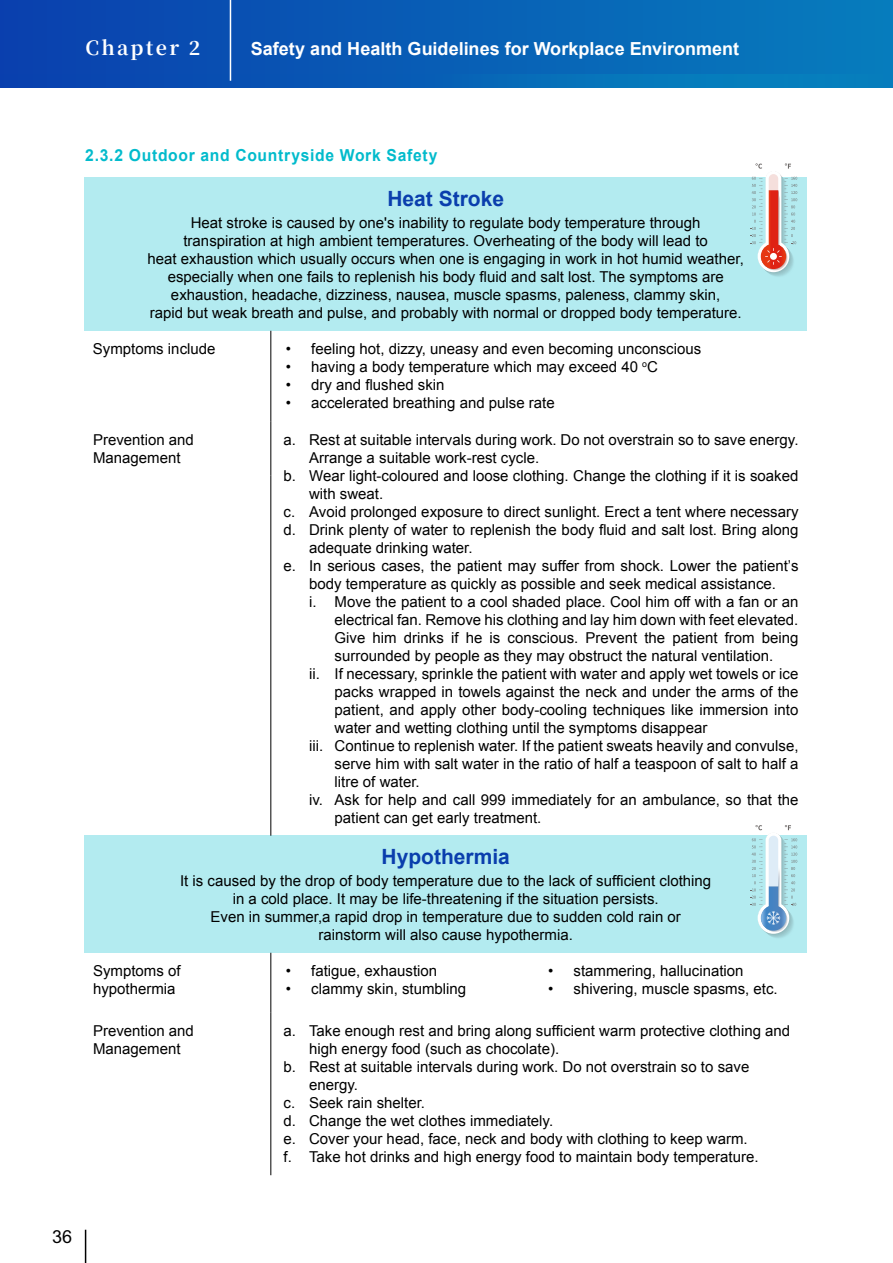
<style>
.page{position:relative;width:893px;height:1263px;background:#fff}
.page>*{position:absolute;margin:0;border:0;box-sizing:border-box;transform-origin:0 0}
.t1{font:700 21px "Arial";color:#0a3ead}
.t2{font:700 19.5px "Source Han Serif TC";letter-spacing:.12em;color:#fff}
.t3{font:700 18px "Arial";color:#fff}
.t4{font:700 18px "M Hei HK";color:#000}
.t5{font:700 16.5px "Arial";letter-spacing:.045em;color:#02bbcc;scale:.95 1}
.t6{font:15px/18px "Arial";color:#000}
</style>
<div class="page">
<div style="left:0;top:0;width:893px;height:87px;background:linear-gradient(to right,#0a3fae,#067dbd)"></div>
<svg style="left:0;top:74px;width:893px;height:13px;background:#0762b6"></svg>
<hr style="left:230px;top:0;width:1px;height:81px;background:#fff">
<div style="left:84px;top:178px;width:723px;height:153px;background:#b3ebf0"></div>
<div style="left:84px;top:836px;width:723px;height:117px;background:#b3ebf0"></div>
<hr style="left:270px;top:331px;width:1px;height:90px;background:#000">
<hr style="left:270px;top:421px;width:1px;height:55px;background:#000">
<hr style="left:270px;top:476px;width:1px;height:360px;background:#000">
<hr style="left:270px;top:953px;width:1px;height:60px;background:#000">
<hr style="left:270px;top:1013px;width:1px;height:162px;background:#000">
<svg style="left:750px;top:163px;width:47px;height:113px"></svg>
<div style="left:770px;top:253px;width:7px;height:7px;background:#fff;border-radius:50%"></div>
<svg style="left:750px;top:825px;width:47px;height:113px"></svg>
<hr style="left:85px;top:1230px;width:1px;height:33px;background:#000">
<h2 class="t2" style="left:85px;top:37px;width:116px">Chapter 2</h2>
<p class="t3" style="left:251px;top:37px;width:490px">Safety and Health Guidelines for Workplace Environment</p>
<p class="t5" style="left:85px;top:144px;width:372px">2.3.2 Outdoor and Countryside Work Safety</p>
<h1 class="t1" style="left:387px;top:185px;width:118px">Heat Stroke</h1>
<p class="t6" style="left:148px;top:214px;width:598px;text-align:center">Heat stroke is caused by one's inability to regulate body temperature through<br>transpiration at high ambient temperatures. Overheating of the body will lead to<br>heat exhaustion which usually occurs when one is engaging in work in hot humid weather, especially when one fails to replenish his body fluid and salt lost. The symptoms are exhaustion, headache, dizziness, nausea, muscle spasms, paleness, clammy skin,<br>rapid but weak breath and pulse, and probably with normal or dropped body temperature.</p>
<p class="t6" style="left:93px;top:340px;width:124px">Symptoms include</p>
<p class="t6" style="left:286px;top:340px;width:417px">• feeling hot, dizzy, uneasy and even becoming unconscious</p>
<p class="t6" style="left:286px;top:358px;width:374px">• having a body temperature which may exceed 40 <sup>o</sup>C</p>
<p class="t6" style="left:286px;top:376px;width:160px">• dry and flushed skin</p>
<p class="t6" style="left:286px;top:394px;width:270px">• accelerated breathing and pulse rate</p>
<p class="t6" style="left:93px;top:431px;width:102px">Prevention and<br>Management</p>
<p class="t6" style="left:284px;top:431px;width:516px">a. Rest at suitable intervals during work. Do not overstrain so to save energy.</p>
<p class="t6" style="left:309px;top:449px;width:232px">Arrange a suitable work-rest cycle.</p>
<p class="t6" style="left:284px;top:467px;width:516px">b. Wear light-coloured and loose clothing. Change the clothing if it is soaked</p>
<p class="t6" style="left:309px;top:485px;width:76px">with sweat.</p>
<p class="t6" style="left:284px;top:503px;width:516px">c. Avoid prolonged exposure to direct sunlight. Erect a tent where necessary</p>
<p class="t6" style="left:284px;top:521px;width:516px">d. Drink plenty of water to replenish the body fluid and salt lost. Bring along</p>
<p class="t6" style="left:309px;top:539px;width:165px">adequate drinking water.</p>
<p class="t6" style="left:284px;top:557px;width:516px">e. In serious cases, the patient may suffer from shock. Lower the patient’s</p>
<p class="t6" style="left:309px;top:575px;width:468px">body temperature as quickly as possible and seek medical assistance.</p>
<p class="t6" style="left:309px;top:593px;width:491px">i. Move the patient to a cool shaded place. Cool him off with a fan or an</p>
<p class="t6" style="left:335px;top:611px;width:465px">electrical fan. Remove his clothing and lay him down with feet elevated.</p>
<p class="t6" style="left:335px;top:629px;width:465px">Give him drinks if he is conscious. Prevent the patient from being</p>
<p class="t6" style="left:335px;top:647px;width:440px">surrounded by people as they may obstruct the natural ventilation.</p>
<p class="t6" style="left:309px;top:665px;width:491px">ii. If necessary, sprinkle the patient with water and apply wet towels or ice</p>
<p class="t6" style="left:335px;top:683px;width:465px">packs wrapped in towels against the neck and under the arms of the</p>
<p class="t6" style="left:335px;top:701px;width:465px">patient, and apply other body-cooling techniques like immersion into</p>
<p class="t6" style="left:335px;top:719px;width:374px">water and wetting clothing until the symptoms disappear</p>
<p class="t6" style="left:309px;top:737px;width:491px">iii. Continue to replenish water. If the patient sweats heavily and convulse,</p>
<p class="t6" style="left:335px;top:755px;width:465px">serve him with salt water in the ratio of half a teaspoon of salt to half a</p>
<p class="t6" style="left:335px;top:773px;width:87px">litre of water.</p>
<p class="t6" style="left:309px;top:791px;width:491px">iv. Ask for help and call 999 immediately for an ambulance, so that the</p>
<p class="t6" style="left:335px;top:809px;width:208px">patient can get early treatment.</p>
<h1 class="t1" style="left:382px;top:842px;width:130px">Hypothermia</h1>
<p class="t6" style="left:180px;top:872px;width:533px;text-align:center">It is caused by the drop of body temperature due to the lack of sufficient clothing in a cold place. It may be life-threatening if the situation persists.<br>Even in summer,a rapid drop in temperature due to sudden cold rain or rainstorm will also cause hypothermia.</p>
<p class="t6" style="left:93px;top:962px;width:89px">Symptoms of hypothermia</p>
<p class="t6" style="left:286px;top:962px;width:153px">• fatigue, exhaustion</p>
<p class="t6" style="left:286px;top:980px;width:182px">• clammy skin, stumbling</p>
<p class="t6" style="left:548px;top:962px;width:197px">• stammering, hallucination</p>
<p class="t6" style="left:548px;top:980px;width:231px">• shivering, muscle spasms, etc.</p>
<p class="t6" style="left:93px;top:1022px;width:102px">Prevention and<br>Management</p>
<p class="t6" style="left:284px;top:1022px;width:508px">a. Take enough rest and bring along sufficient warm protective clothing and</p>
<p class="t6" style="left:309px;top:1040px;width:252px">high energy food (such as chocolate).</p>
<p class="t6" style="left:284px;top:1058px;width:467px">b. Rest at suitable intervals during work. Do not overstrain so to save</p>
<p class="t6" style="left:309px;top:1076px;width:50px">energy.</p>
<p class="t6" style="left:284px;top:1094px;width:143px">c. Seek rain shelter.</p>
<p class="t6" style="left:284px;top:1112px;width:271px">d. Change the wet clothes immediately.</p>
<p class="t6" style="left:284px;top:1130px;width:466px">e. Cover your head, face, neck and body with clothing to keep warm.</p>
<p class="t6" style="left:284px;top:1148px;width:476px">f. Take hot drinks and high energy food to maintain body temperature.</p>
<p class="t4" style="left:52px;top:1223px;width:22px">36</p>
</div>
